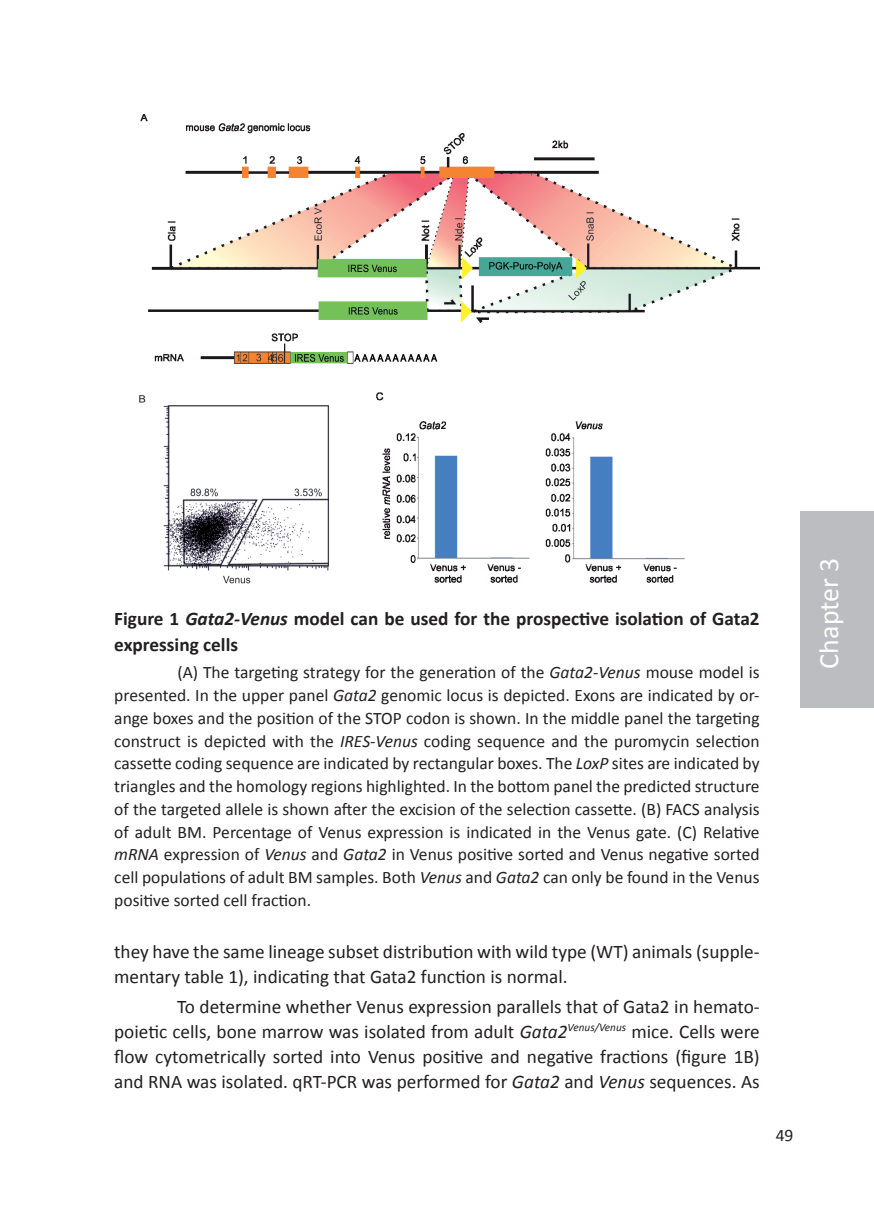
<style>
.page{position:relative;width:874px;height:1221px;background:#fff}
.page>*{position:absolute;margin:0;border:0;box-sizing:border-box;transform-origin:0 0}
.t1{font:28px "Calibri";color:#fff}
.t2{font:19.25px/25px "Calibri";color:#231f20}
.t3{font:700 19.25px/25px "Calibri";color:#231f20}
.t4{font:17.5px/22.8px "Calibri";color:#231f20;text-align:justify}
.s1{font-style:italic}
</style>
<div class="page">
<div style="left:799px;top:511px;width:74px;height:197px;background:#bcbdc0"></div>
<img style="left:139px;top:114px;width:620px;height:470px">
<p class="t3" style="left:114px;top:606px;width:646px">Figure 1 <span class="s1">Gata2-Venus</span> model can be used for the prospective isolation of Gata2 expressing cells</p>
<p class="t4" style="left:114px;top:661px;width:646px;text-indent:63px">(A) The targeting strategy for the generation of the <span class="s1">Gata2-Venus</span> mouse model is presented. In the upper panel <span class="s1">Gata2</span> genomic locus is depicted. Exons are indicated by or&shy;ange boxes and the position of the STOP codon is shown. In the middle panel the targeting construct is depicted with the <span class="s1">IRES-Venus</span> coding sequence and the puromycin selection cassette coding sequence are indicated by rectangular boxes. The <span class="s1">LoxP</span> sites are indicated by triangles and the homology regions highlighted. In the bottom panel the predicted structure of the targeted allele is shown after the excision of the selection cassette. (B) FACS analysis of adult BM. Percentage of Venus expression is indicated in the Venus gate. (C) Relative <span class="s1">mRNA</span> expression of <span class="s1">Venus</span> and <span class="s1">Gata2</span> in Venus positive sorted and Venus negative sorted cell populations of adult BM samples. Both <span class="s1">Venus</span> and <span class="s1">Gata2</span> can only be found in the Venus positive sorted cell fraction.</p>
<p class="t2" style="left:114px;top:938px;width:646px">they have the same lineage subset distribution with wild type (WT) animals (supple&shy;mentary table 1), indicating that Gata2 function is normal.</p>
<p class="t2" style="left:114px;top:993px;width:646px;text-align:justify;text-indent:63px">To determine whether Venus expression parallels that of Gata2 in hemato&shy;poietic cells, bone marrow was isolated from adult <span class="s1">Gata2</span><sup>Venus/Venus</sup> mice. Cells were flow cytometrically sorted into Venus positive and negative fractions (figure 1B) and RNA was isolated. qRT-PCR was performed for <span class="s1">Gata2</span> and <span class="s1">Venus</span> sequences. As</p>
<p class="t4" style="left:775px;top:1123px;width:19px">49</p>
<h1 class="t1" style="left:810px;top:668px;width:112px;rotate:-90deg">Chapter 3</h1>
</div>
